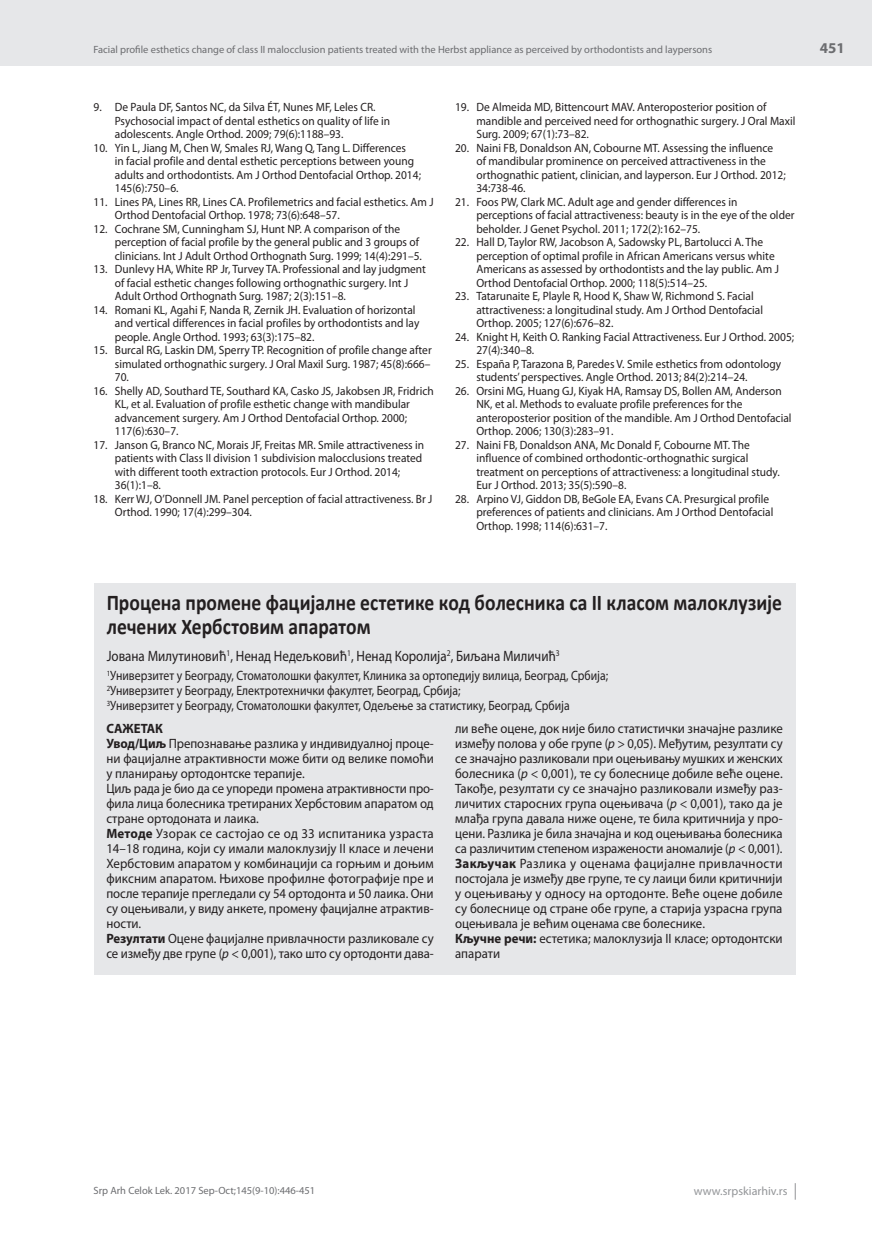
<style>
.page{position:relative;width:872px;height:1234px;background:#fff}
.page>*{position:absolute;margin:0;border:0;box-sizing:border-box;transform-origin:0 0}
.t1{font:700 22.5px/24px "Calibri";color:#231f20;scale:.87 1}
.t2{font:15px "Myriad Pro";color:#231f20;scale:.87 1}
.t3{font:700 15px "Myriad Pro";color:#6c6d70}
.t4{font:13.5px/15px "Myriad Pro";color:#231f20;scale:.95 1}
.t5{font:13.5px/15px "Myriad Pro";color:#231f20;scale:.87 1}
.t6{font:12px/13.5px "Myriad Pro";color:#231f20;scale:.95 1}
.t7{font:12px "Myriad Pro";color:#939598}
.t8{font:10.5px "Myriad Pro";color:#6c6d70}
.s1{font-weight:700}
.s2{font-style:italic}
</style>
<div class="page">
<div style="left:0;top:0;width:872px;height:66px;background:#e6e7e9"></div>
<svg style="left:795px;top:1183px;width:1px;height:16px"></svg>
<div style="left:94px;top:583px;width:701px;height:391px;background:#e6e7e9"></div>
<p class="t8" style="left:94px;top:43px;width:620px">Facial profile esthetics change of class II malocclusion patients treated with the Herbst appliance as perceived by orthodontists and laypersons</p>
<p class="t6" style="left:115px;top:100px;width:291px;text-indent:-21px">9. De Paula DF, Santos NC, da Silva ÉT, Nunes MF, Leles CR.<br>Psychosocial impact of dental esthetics on quality of life in adolescents. Angle Orthod. 2009; 79(6):1188–93.</p>
<p class="t6" style="left:115px;top:141px;width:324px;text-indent:-21px">10. Yin L, Jiang M, Chen W, Smales RJ, Wang Q, Tang L. Differences<br>in facial profile and dental esthetic perceptions between young adults and orthodontists. Am J Orthod Dentofacial Orthop. 2014; 145(6):750–6.</p>
<p class="t6" style="left:115px;top:195px;width:337px;text-indent:-21px">11. Lines PA, Lines RR, Lines CA. Profilemetrics and facial esthetics. Am J<br>Orthod Dentofacial Orthop. 1978; 73(6):648–57.</p>
<p class="t6" style="left:115px;top:222px;width:325px;text-indent:-21px">12. Cochrane SM, Cunningham SJ, Hunt NP. A comparison of the perception of facial profile by the general public and 3 groups of clinicians. Int J Adult Orthod Orthognath Surg. 1999; 14(4):291–5.</p>
<p class="t6" style="left:115px;top:262px;width:329px;text-indent:-21px">13. Dunlevy HA, White RP Jr, Turvey TA. Professional and lay judgment of facial esthetic changes following orthognathic surgery. Int J<br>Adult Orthod Orthognath Surg. 1987; 2(3):151–8.</p>
<p class="t6" style="left:115px;top:303px;width:322px;text-indent:-21px">14. Romani KL, Agahi F, Nanda R, Zernik JH. Evaluation of horizontal and vertical differences in facial profiles by orthodontists and lay people. Angle Orthod. 1993; 63(3):175–82.</p>
<p class="t6" style="left:115px;top:343px;width:335px;text-align:justify;text-indent:-21px">15. Burcal RG, Laskin DM, Sperry TP. Recognition of profile change after simulated orthognathic surgery. J Oral Maxil Surg. 1987; 45(8):666– 70.</p>
<p class="t6" style="left:115px;top:384px;width:337px;text-indent:-21px">16. Shelly AD, Southard TE, Southard KA, Casko JS, Jakobsen JR, Fridrich KL, et al. Evaluation of profile esthetic change with mandibular advancement surgery. Am J Orthod Dentofacial Orthop. 2000; 117(6):630–7.</p>
<p class="t6" style="left:115px;top:438px;width:327px;text-indent:-21px">17. Janson G, Branco NC, Morais JF, Freitas MR. Smile attractiveness in patients with Class II division 1 subdivision malocclusions treated with different tooth extraction protocols. Eur J Orthod. 2014; 36(1):1–8.</p>
<p class="t6" style="left:115px;top:492px;width:336px;text-indent:-21px">18. Kerr WJ, O’Donnell JM. Panel perception of facial attractiveness. Br J<br>Orthod. 1990; 17(4):299–304.</p>
<p class="t6" style="left:476px;top:100px;width:337px;text-indent:-21px">19. De Almeida MD, Bittencourt MAV. Anteroposterior position of mandible and perceived need for orthognathic surgery. J Oral Maxil<br>Surg. 2009; 67(1):73–82.</p>
<p class="t6" style="left:476px;top:141px;width:327px;text-indent:-21px">20. Naini FB, Donaldson AN, Cobourne MT. Assessing the influence<br>of mandibular prominence on perceived attractiveness in the orthognathic patient, clinician, and layperson. Eur J Orthod. 2012; 34:738-46.</p>
<p class="t6" style="left:476px;top:195px;width:336px;text-indent:-21px">21. Foos PW, Clark MC. Adult age and gender differences in perceptions of facial attractiveness: beauty is in the eye of the older beholder. J Genet Psychol. 2011; 172(2):162–75.</p>
<p class="t6" style="left:476px;top:235px;width:320px;text-indent:-21px">22. Hall D, Taylor RW, Jacobson A, Sadowsky PL, Bartolucci A. The perception of optimal profile in African Americans versus white Americans as assessed by orthodontists and the lay public. Am J Orthod Dentofacial Orthop. 2000; 118(5):514–25.</p>
<p class="t6" style="left:476px;top:289px;width:303px;text-indent:-21px">23. Tatarunaite E, Playle R, Hood K, Shaw W, Richmond S. Facial attractiveness: a longitudinal study. Am J Orthod Dentofacial<br>Orthop. 2005; 127(6):676–82.</p>
<p class="t6" style="left:476px;top:330px;width:336px;text-indent:-21px">24. Knight H, Keith O. Ranking Facial Attractiveness. Eur J Orthod. 2005;<br>27(4):340–8.</p>
<p class="t6" style="left:476px;top:357px;width:322px;text-indent:-21px">25. España P, Tarazona B, Paredes V. Smile esthetics from odontology students’ perspectives. Angle Orthod. 2013; 84(2):214–24.</p>
<p class="t6" style="left:476px;top:384px;width:333px;text-indent:-21px">26. Orsini MG, Huang GJ, Kiyak HA, Ramsay DS, Bollen AM, Anderson NK, et al. Methods to evaluate profile preferences for the anteroposterior position of the mandible. Am J Orthod Dentofacial Orthop. 2006; 130(3):283–91.</p>
<p class="t6" style="left:476px;top:438px;width:321px;text-indent:-21px">27. Naini FB, Donaldson ANA, Mc Donald F, Cobourne MT. The influence of combined orthodontic-orthognathic surgical treatment on perceptions of attractiveness: a longitudinal study.<br>Eur J Orthod. 2013; 35(5):590–8.</p>
<p class="t6" style="left:476px;top:492px;width:314px;text-indent:-21px">28. Arpino VJ, Giddon DB, BeGole EA, Evans CA. Presurgical profile preferences of patients and clinicians. Am J Orthod Dentofacial<br>Orthop. 1998; 114(6):631–7.</p>
<h1 class="t1" style="left:107px;top:590px;width:777px">Процена промене фацијалне естетике код болесника са II класом малоклузије лечених Хербстовим апаратом</h1>
<p class="t2" style="left:107px;top:646px;width:522px">Јована Милутиновић<sup>1</sup>, Ненад Недељковић<sup>1</sup>, Ненад Королија<sup>2</sup>, Биљана Миличић<sup>3</sup></p>
<p class="t5" style="left:107px;top:667px;width:578px"><sup>1</sup>Универзитет у Београду, Стоматолошки факултет, Клиника за ортопедију вилица, Београд, Србија;<br><sup>2</sup>Универзитет у Београду, Електротехнички факултет, Београд, Србија;<br><sup>3</sup>Универзитет у Београду, Стоматолошки факултет, Одељење за статистику, Београд, Србија</p>
<p class="t4" style="left:106px;top:720px;width:346px"><span class="s1">САЖЕТАК<br>Увод/Циљ</span> Препознавање разлика у индивидуалној проце&shy;ни фацијалне атрактивности може бити од велике помоћи у планирању ортодонтске терапије.<br>Циљ рада је био да се упореди промена атрактивности про&shy;фила лица болесника третираних Хербстовим апаратом од стране ортодоната и лаика.<br><span class="s1">Методе</span> Узорак се састојао се од 33 испитаника узраста 14–18 година, који су имали малоклузију II класе и лечени Хербстовим апаратом у комбинацији са горњим и доњим фиксним апаратом. Њихове профилне фотографије пре и после терапије прегледали су 54 ортодонта и 50 лаика. Они су оцењивали, у виду анкете, промену фацијалне атрактив&shy;ности.<br><span class="s1">Резултати</span> Оцене фацијалне привлачности разликовале су се између две групе (<span class="s2">p</span> &lt; 0,001), тако што су ортодонти дава-</p>
<p class="t4" style="left:455px;top:720px;width:346px">ли веће оцене, док није било статистички значајне разлике између полова у обе групе (<span class="s2">p</span> &gt; 0,05). Међутим, резултати су се значајно разликовали при оцењивању мушких и женских болесника (<span class="s2">p</span> &lt; 0,001), те су болеснице добиле веће оцене.<br>Такође, резултати су се значајно разликовали између раз&shy;личитих старосних група оцењивача (<span class="s2">p</span> &lt; 0,001), тако да је млађа група давала ниже оцене, те била критичнија у про&shy;цени. Разлика је била значајна и код оцењивања болесника са различитим степеном изражености аномалије (<span class="s2">p</span> &lt; 0,001).<br><span class="s1">Закључак</span> Разлика у оценама фацијалне привлачности постојала је између две групе, те су лаици били критичнији у оцењивању у односу на ортодонте. Веће оцене добиле су болеснице од стране обе групе, а старија узрасна група оцењивала је већим оценама све болеснике.<br><span class="s1">Кључне речи:</span> естетика; малоклузија II класе; ортодонтски апарати</p>
<p class="t3" style="left:820px;top:38px;width:26px">451</p>
<p class="t8" style="left:94px;top:1184px;width:223px">Srp Arh Celok Lek. 2017 Sep-Oct;145(9-10):446-451</p>
<p class="t7" style="left:694px;top:1183px;width:95px">www.srpskiarhiv.rs</p>
</div>
